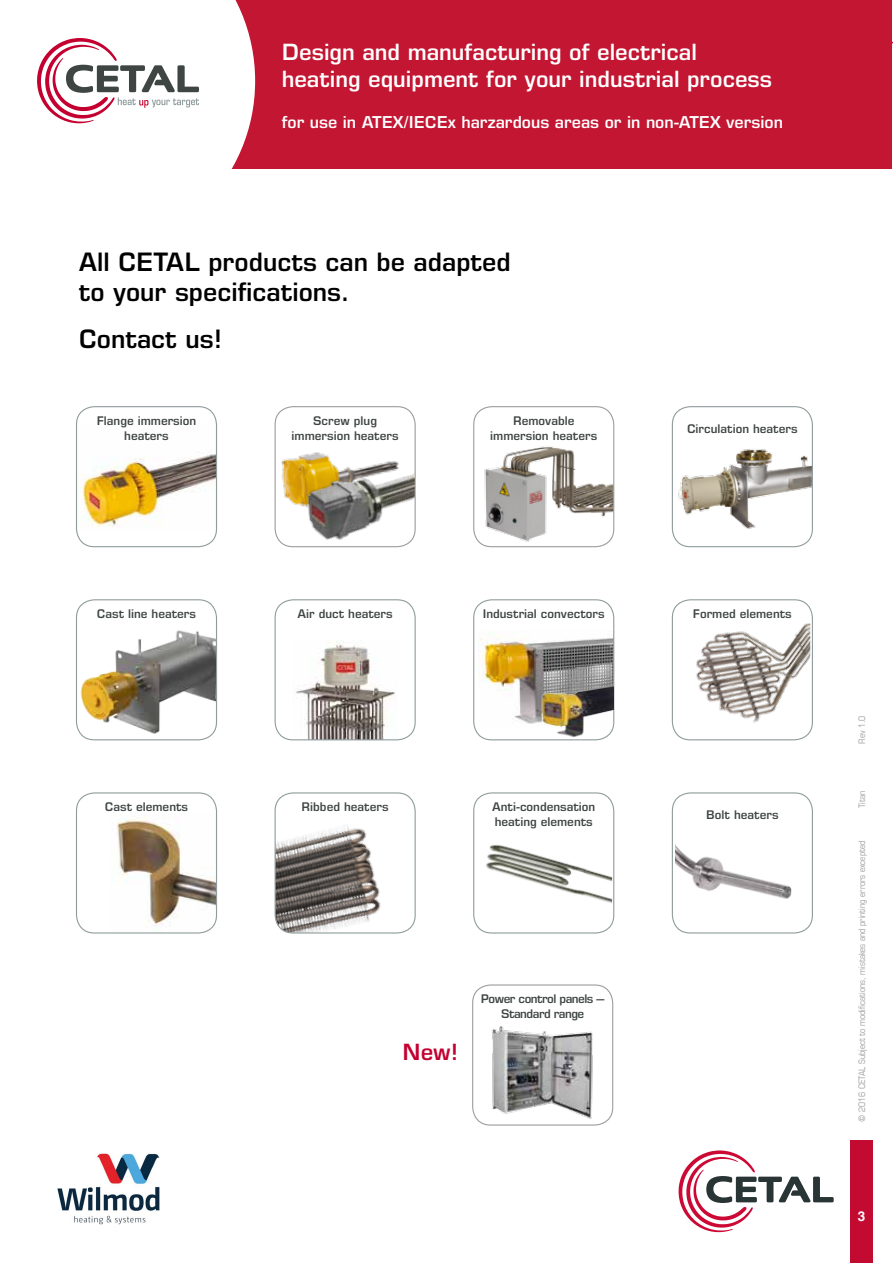
<style>
.page{position:relative;width:893px;height:1263px;background:#fff}
.page>*{position:absolute;margin:0;border:0;box-sizing:border-box;transform-origin:0 0}
.t1{font:600 25.5px/30px "Eurostile LT Pro";color:#000}
.t2{font:600 22.5px/27px "Eurostile LT Pro";color:#fff}
.t3{font:600 22.5px "Eurostile LT Pro";color:#c3002f}
.t4{font:600 16.5px "Eurostile LT Pro";color:#fff}
.t5{font:700 13.5px "Helvetica LT Pro";color:#fff}
.t6{font:600 12px/15px "Eurostile LT Pro";color:#3e4543;text-align:center}
.t7{font:600 12px/15px "Eurostile LT Pro";letter-spacing:-.04em;color:#3e4543;text-align:center}
.t8{font:9.3px "Eurostile LT Pro";color:#9d9d9c}
.t9{font:condensed 9px "Eurostile LT Pro";color:#9d9d9c}
</style>
<div class="page">
<div style="left:850px;top:1140px;width:23px;height:123px;background:#c30b32"></div>
<svg style="left:678px;top:1150px;width:156px;height:82px"></svg>
<hr style="left:0;top:42px;width:893px;height:1px;background:#d00a2c">
<div style="left:0;top:0;width:892px;height:169px;background:#c31632"></div>
<div style="left:0;top:0;width:255px;height:169px;background:#fff"></div>
<svg style="left:36px;top:38px;width:163px;height:85px;background:#decacf"></svg>
<img style="left:281px;top:452px;width:49px;height:55px">
<div style="left:275px;top:406px;width:141px;height:141px;border:1px solid #9d9d9c;border-radius:18px"></div>
<img style="left:275px;top:794px;width:140px;height:139px">
<div style="left:275px;top:792px;width:141px;height:141px;border:1px solid #909c9c;border-radius:18px"></div>
<img style="left:78px;top:454px;width:137px;height:73px">
<div style="left:76px;top:406px;width:141px;height:141px;border:1px solid #909c9c;border-radius:18px"></div>
<img style="left:672px;top:449px;width:139px;height:86px">
<div style="left:672px;top:406px;width:141px;height:141px;border:1px solid #909c9c;border-radius:18px"></div>
<img style="left:76px;top:630px;width:141px;height:107px">
<div style="left:76px;top:599px;width:141px;height:141px;border:1px solid #909c9c;border-radius:18px"></div>
<img style="left:295px;top:640px;width:100px;height:98px">
<div style="left:275px;top:599px;width:141px;height:141px;border:1px solid #909c9c;border-radius:18px"></div>
<img style="left:478px;top:631px;width:136px;height:98px">
<div style="left:473px;top:599px;width:141px;height:141px;border:1px solid #909c9c;border-radius:18px"></div>
<div style="left:672px;top:599px;width:141px;height:141px;border:1px solid #909c9c;border-radius:18px"></div>
<img style="left:486px;top:844px;width:126px;height:59px">
<img style="left:116px;top:816px;width:101px;height:117px">
<div style="left:76px;top:792px;width:141px;height:141px;border:1px solid #909c9c;border-radius:18px"></div>
<div style="left:473px;top:792px;width:141px;height:141px;border:1px solid #909c9c;border-radius:18px"></div>
<div style="left:672px;top:792px;width:141px;height:141px;border:1px solid #909c9c;border-radius:18px"></div>
<img style="left:537px;top:664px;width:76px;height:74px">
<img style="left:675px;top:844px;width:117px;height:55px">
<img style="left:696px;top:623px;width:114px;height:100px">
<img style="left:474px;top:446px;width:140px;height:101px">
<div style="left:473px;top:406px;width:141px;height:141px;border:1px solid #9d9d9c;border-radius:18px"></div>
<div style="left:472px;top:984px;width:141px;height:141px;border:1px solid #9d9d9c;border-radius:18px"></div>
<img style="left:486px;top:1026px;width:110px;height:98px">
<img style="left:304px;top:460px;width:111px;height:85px">
<img style="left:57px;top:1153px;width:103px;height:71px">
<h2 class="t2" style="left:282px;top:39px;width:492px">Design and manufacturing of electrical heating equipment for your industrial process</h2>
<h3 class="t4" style="left:282px;top:112px;width:503px">for use in ATEX/IECEx harzardous areas or in non-ATEX version</h3>
<h1 class="t1" style="left:79px;top:247px;width:434px">All CETAL products can be adapted to your specifications.</h1>
<h1 class="t1" style="left:79px;top:324px;width:145px">Contact us!</h1>
<p class="t6" style="left:97px;top:413px;width:101px">Flange immersion heaters</p>
<p class="t6" style="left:292px;top:413px;width:109px">Screw plug immersion heaters</p>
<p class="t6" style="left:490px;top:413px;width:109px">Removable immersion heaters</p>
<p class="t6" style="left:687px;top:421px;width:112px">Circulation heaters</p>
<p class="t6" style="left:97px;top:606px;width:101px">Cast line heaters</p>
<p class="t6" style="left:105px;top:799px;width:85px">Cast elements</p>
<p class="t6" style="left:297px;top:606px;width:97px">Air duct heaters</p>
<p class="t6" style="left:483px;top:606px;width:123px">Industrial convectors</p>
<p class="t6" style="left:302px;top:799px;width:89px">Ribbed heaters</p>
<p class="t6" style="left:492px;top:799px;width:105px;text-align:left">Anti-condensation heating elements</p>
<h2 class="t3" style="left:403px;top:1038px;width:57px">New!</h2>
<p class="t7" style="left:481px;top:991px;width:125px">Power control panels –<br>Standard range</p>
<p class="t6" style="left:693px;top:606px;width:100px">Formed elements</p>
<p class="t6" style="left:706px;top:807px;width:74px">Bolt heaters</p>
<p class="t9" style="left:857px;top:743px;width:30px;rotate:-90deg">Rev 1.0</p>
<p class="t9" style="left:857px;top:808px;width:19px;rotate:-90deg">Titan</p>
<p class="t9" style="left:857px;top:1121px;width:282px;rotate:-90deg">© 2016 CETAL Subject to modifications, mistakes and printing errors excepted</p>
<p class="t8" style="left:856px;top:1120px;width:37px;rotate:-90deg">Rev 1.0</p>
<p class="t5" style="left:858px;top:1207px;width:9px">3</p>
</div>
